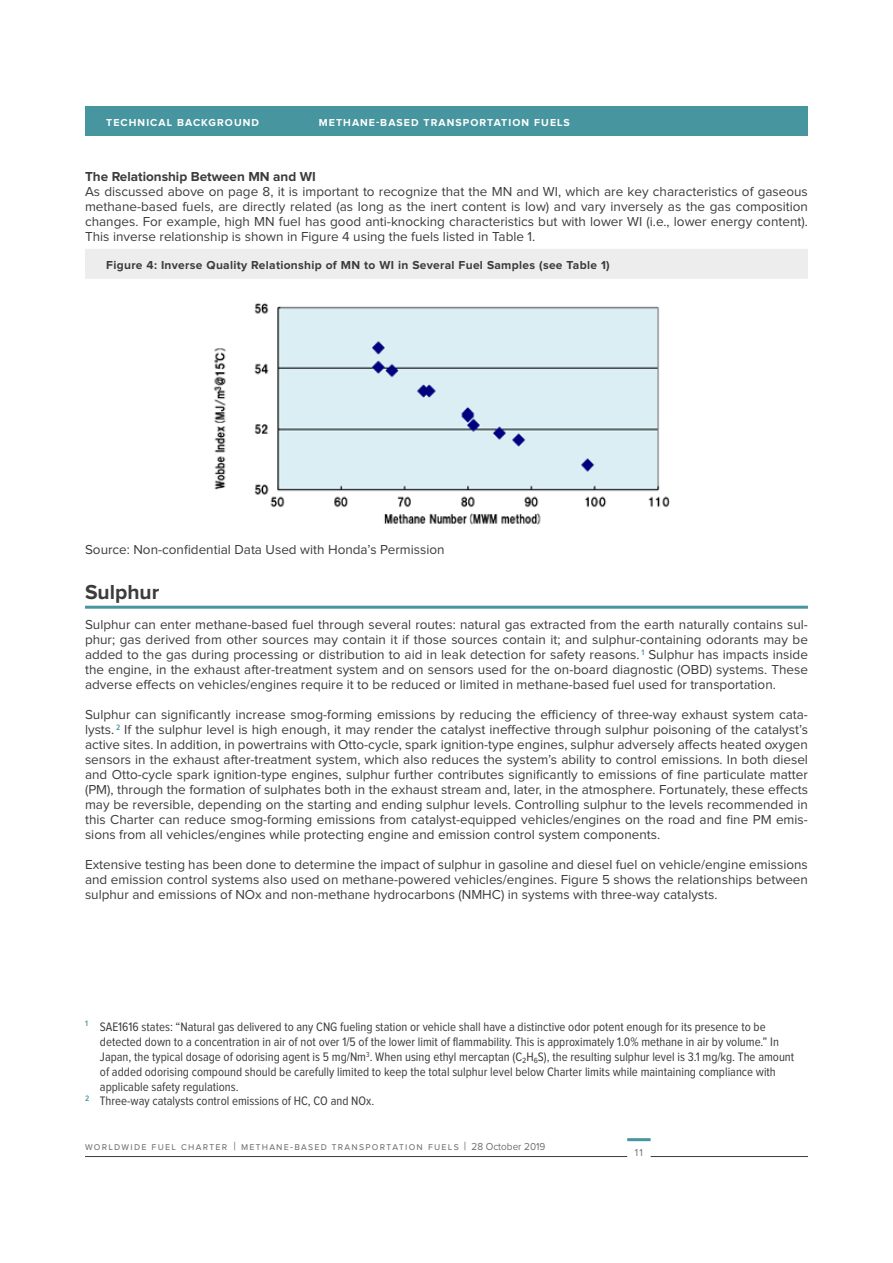
<style>
.page{position:relative;width:893px;height:1263px;background:#fff}
.page>*{position:absolute;margin:0;border:0;box-sizing:border-box;transform-origin:0 0}
.t1{font:700 21px "Proxima Nova";color:#3c3c3b}
.t2{font:13.5px/15px "Proxima Nova";color:#3c3c3b;text-align:justify}
.t3{font:700 13.5px "Proxima Nova";color:#3c3c3b}
.t4{font:12.75px "Proxima Nova Cond";color:#3c3c3b}
.t5{font:700 12px "Proxima Nova";letter-spacing:.025em;color:#3c3c3b}
.t6{font:10.5px "Proxima Nova";letter-spacing:.125em;color:#706f6f;scale:.95 1}
.t7{font:700 10.5px "Proxima Nova";letter-spacing:.1em;color:#fff}
.s1{font-size:12px}
</style>
<div class="page">
<div style="left:85px;top:106px;width:723px;height:30px;background:#47959f"></div>
<hr style="left:85px;top:1156px;width:542px;height:1px;background:#3c3c3b">
<hr style="left:627px;top:1138px;width:24px;height:3px;background:#47959f">
<hr style="left:651px;top:1156px;width:157px;height:1px;background:#3c3c3b">
<div style="left:85px;top:249px;width:723px;height:30px;background:#ededed"></div>
<hr style="left:85px;top:606px;width:723px;height:3px;background:#47959f">
<img style="left:214px;top:303px;width:456px;height:221px">
<p class="t7" style="left:106px;top:118px;width:154px">TECHNICAL BACKGROUND</p>
<p class="t7" style="left:319px;top:118px;width:253px">METHANE-BASED TRANSPORTATION FUELS</p>
<p class="t3" style="left:85px;top:170px;width:232px">The Relationship Between MN and WI</p>
<p class="t2" style="left:85px;top:184px;width:724px">As discussed above on page 8, it is important to recognize that the MN and WI, which are key characteristics of gaseous methane-based fuels, are directly related (as long as the inert content is low) and vary inversely as the gas composition changes. For example, high MN fuel has good anti-knocking characteristics but with lower WI (i.e., lower energy content).<br>This inverse relationship is shown in Figure 4 using the fuels listed in Table 1.</p>
<p class="t5" style="left:106px;top:260px;width:505px">Figure 4: Inverse Quality Relationship of MN to WI in Several Fuel Samples (see Table 1)</p>
<p class="t2" style="left:85px;top:543px;width:361px">Source: Non-confidential Data Used with Honda’s Permission</p>
<h1 class="t1" style="left:85px;top:583px;width:76px">Sulphur</h1>
<p class="t2" style="left:85px;top:618px;width:724px">Sulphur can enter methane-based fuel through several routes: natural gas extracted from the earth naturally contains sul&shy;phur; gas derived from other sources may contain it if those sources contain it; and sulphur-containing odorants may be added to the gas during processing or distribution to aid in leak detection for safety reasons. <sup>1</sup> Sulphur has impacts inside the engine, in the exhaust after-treatment system and on sensors used for the on-board diagnostic (OBD) systems. These adverse effects on vehicles/engines require it to be reduced or limited in methane-based fuel used for transportation.</p>
<p class="t2" style="left:85px;top:708px;width:724px">Sulphur can significantly increase smog-forming emissions by reducing the efficiency of three-way exhaust system cata&shy;lysts. <sup>2</sup> If the sulphur level is high enough, it may render the catalyst ineffective through sulphur poisoning of the catalyst’s active sites. In addition, in powertrains with Otto-cycle, spark ignition-type engines, sulphur adversely affects heated oxygen sensors in the exhaust after-treatment system, which also reduces the system’s ability to control emissions. In both diesel and Otto-cycle spark ignition-type engines, sulphur further contributes significantly to emissions of fine particulate matter (PM), through the formation of sulphates both in the exhaust stream and, later, in the atmosphere. Fortunately, these effects may be reversible, depending on the starting and ending sulphur levels. Controlling sulphur to the levels recommended in this Charter can reduce smog-forming emissions from catalyst-equipped vehicles/engines on the road and fine PM emis&shy;sions from all vehicles/engines while protecting engine and emission control system components.</p>
<p class="t2" style="left:85px;top:858px;width:724px">Extensive testing has been done to determine the impact of sulphur in gasoline and diesel fuel on vehicle/engine emissions and emission control systems also used on methane-powered vehicles/engines. Figure 5 shows the relationships between sulphur and emissions of NOx and non-methane hydrocarbons (NMHC) in systems with three-way catalysts.</p>
<p class="t4" style="left:85px;top:1021px;width:682px"><sup>1</sup> SAE1616 states: “Natural gas delivered to any CNG fueling station or vehicle shall have a distinctive odor potent enough for its presence to be</p>
<p class="t4" style="left:100px;top:1036px;width:681px">detected down to a concentration in air of not over 1/5 of the lower limit of flammability. This is approximately 1.0% methane in air by volume.” In</p>
<p class="t4" style="left:100px;top:1051px;width:696px">Japan, the typical dosage of odorising agent is 5 mg/Nm<sup>3</sup>. When using ethyl mercaptan (C₂H₆S), the resulting sulphur level is 3.1 mg/kg. The amount</p>
<p class="t4" style="left:100px;top:1065px;width:677px">of added odorising compound should be carefully limited to keep the total sulphur level below Charter limits while maintaining compliance with</p>
<p class="t4" style="left:100px;top:1080px;width:140px">applicable safety regulations.</p>
<p class="t4" style="left:85px;top:1095px;width:291px"><sup>2</sup> Three-way catalysts control emissions of HC, CO and NOx.</p>
<p class="t6" style="left:85px;top:1142px;width:486px">worldwide fuel charter <span class="s1">|</span> methane-based transportation fuels <span class="s1">|</span> 28 October 2019</p>
<p class="t6" style="left:635px;top:1148px;width:10px">11</p>
</div>
